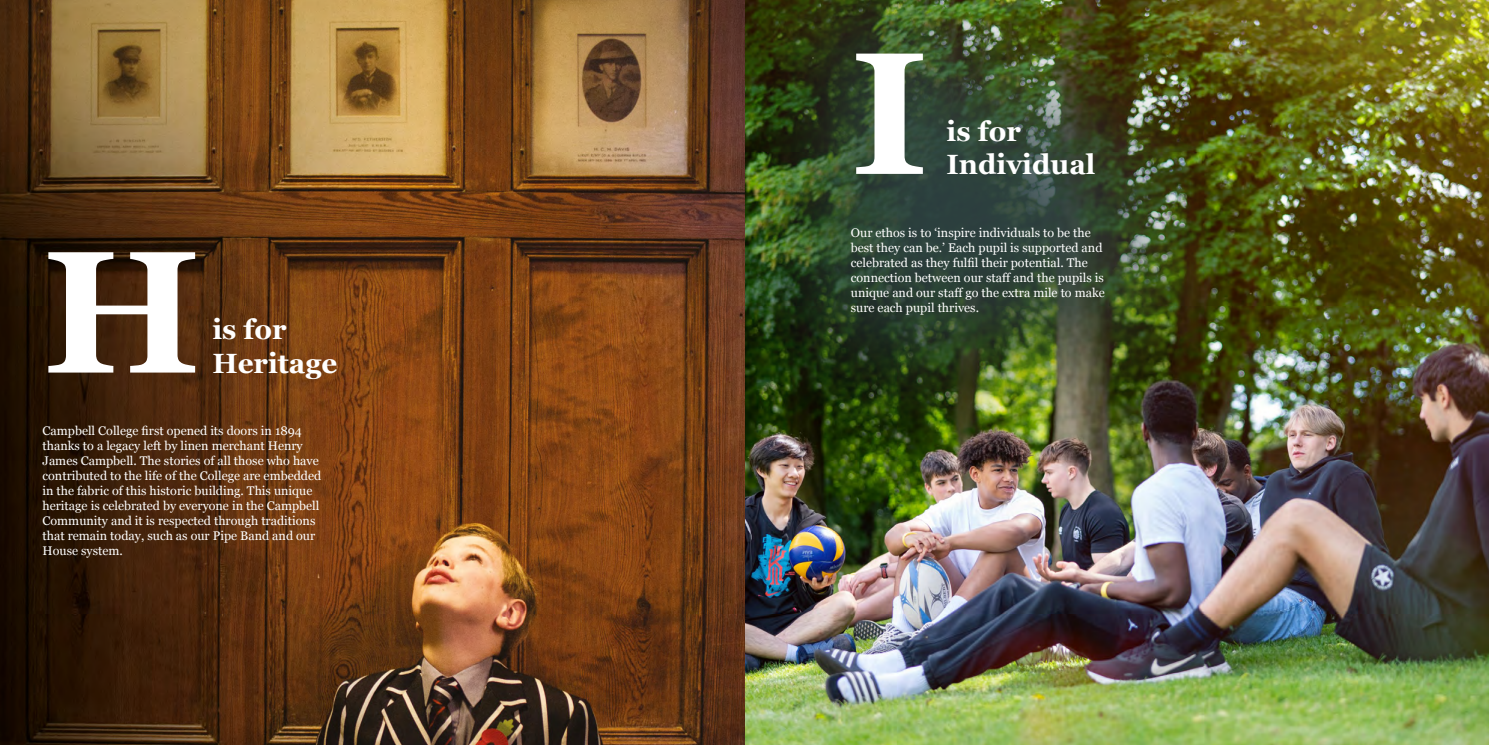
<style>
.page{position:relative;width:1489px;height:745px;background:#fff}
.page>*{position:absolute;margin:0;border:0;box-sizing:border-box;transform-origin:0 0}
.t1{font:700 173.5px "Georgia";color:#fff}
.t2{font:700 27.75px/33.4px "Georgia";color:#fff}
.t3{font:12.5px/15px "Georgia";color:#fff}
</style>
<div class="page">
<img style="left:0;top:0;width:1488px;height:744px">
<div style="left:718px;top:0;width:516px;height:446px;background:#2e4245;opacity:.91"></div>
<h1 class="t1" style="left:43px;top:214px;width:160px">H</h1>
<h2 class="t2" style="left:212px;top:312px;width:127px">is for<br>Heritage</h2>
<p class="t3" style="left:43px;top:423px;width:280px">Campbell College first opened its doors in 1894 thanks to a legacy left by linen merchant Henry James Campbell. The stories of all those who have contributed to the life of the College are embedded in the fabric of this historic building. This unique heritage is celebrated by everyone in the Campbell Community and it is respected through traditions that remain today, such as our Pipe Band and our House system.</p>
<h1 class="t1" style="left:850px;top:15px;width:79px">I</h1>
<h2 class="t2" style="left:946px;top:114px;width:150px">is for<br>Individual</h2>
<p class="t3" style="left:850px;top:224px;width:255px">Our ethos is to ‘inspire individuals to be the best they can be.’ Each pupil is supported and celebrated as they fulfil their potential. The connection between our staff and the pupils is unique and our staff go the extra mile to make sure each pupil thrives.</p>
</div>
